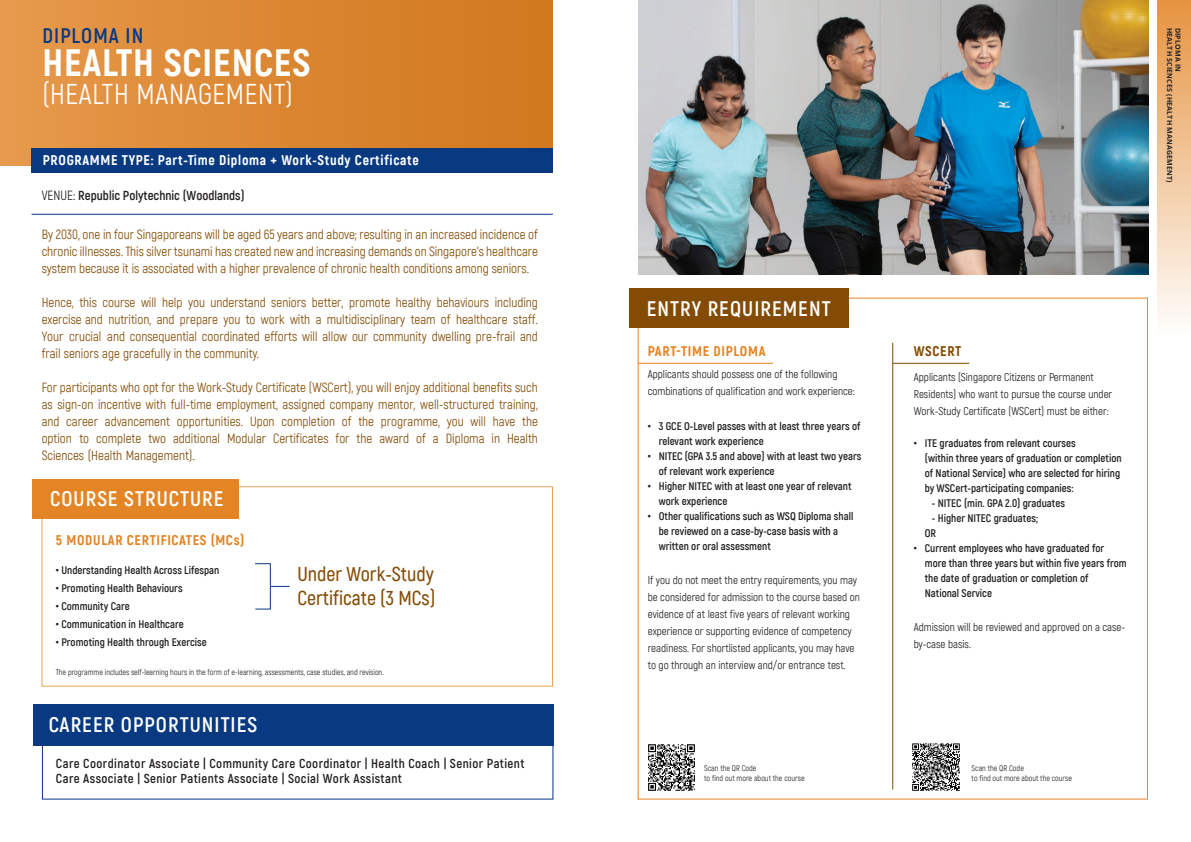
<style>
.page{position:relative;width:1191px;height:842px;background:#fff}
.page>*{position:absolute;margin:0;border:0;box-sizing:border-box;transform-origin:0 0}
.t1{font:800 38px "Akrobat";letter-spacing:.025em;color:#fff}
.t2{font:28px "Akrobat";letter-spacing:.025em;color:#fff}
.t3{font:700 21px "Akrobat";letter-spacing:.05em;color:#fff}
.t4{font:700 21px "Akrobat";letter-spacing:.05em;color:#083981}
.t5{font:600 20px/24px "Akrobat";color:#834b04}
.t6{font:800 14px "Akrobat";letter-spacing:.05em;color:#fff}
.t7{font:800 14px "Akrobat";letter-spacing:.05em;color:#e38425}
.t8{font:800 14px "Akrobat";letter-spacing:.05em;color:#834b04}
.t9{font:13px/17px "Akrobat";color:#834b04;text-align:justify}
.t10{font:700 13px/15px "Akrobat";letter-spacing:.03em;color:#231f20}
.t11{font:700 13px "Akrobat";color:#231f20}
.t12{font:700 11px/15px "Akrobat";color:#231f20}
.t13{font:11px/17px "Akrobat";color:#231f20}
.t14{font:8px/10px "Akrobat";color:#231f20}
.t15{font:700 7px "Open Sans";letter-spacing:.025em;color:#231f20}
.s1{font-weight:400}
.s2{font-size:15px}
</style>
<div class="page">
<div style="left:42px;top:486px;width:511px;height:200px;border:1px solid #eba35e"></div>
<div style="left:1157px;top:0;width:34px;height:335px;background:linear-gradient(to bottom,#e69340,#fefefd)"></div>
<img style="left:638px;top:0;width:510px;height:274px">
<hr style="left:892px;top:343px;width:1px;height:446px;background:#834b04">
<div style="left:629px;top:289px;width:219px;height:39px;background:#834b04"></div>
<hr style="left:638px;top:363px;width:135px;height:1px;background:#e38425">
<hr style="left:892px;top:363px;width:77px;height:1px;background:#834b04">
<hr style="left:32px;top:214px;width:521px;height:1px;background:#083981">
<div style="left:33px;top:704px;width:520px;height:42px;background:#083981"></div>
<div style="left:0;top:0;width:553px;height:165px;background:linear-gradient(to right,#e7994a,#cf771d)"></div>
<div style="left:32px;top:148px;width:521px;height:24px;background:#083981"></div>
<div style="left:32px;top:479px;width:207px;height:39px;background:#e38425"></div>
<div style="left:255px;top:563px;width:16px;height:46px;border:1px solid #083981"></div>
<svg style="left:271px;top:586px;width:19px;height:1px"></svg>
<img style="left:648px;top:744px;width:46px;height:46px">
<img style="left:912px;top:744px;width:47px;height:46px">
<h3 class="t4" style="left:43px;top:22px;width:102px">DIPLOMA IN</h3>
<h1 class="t1" style="left:43px;top:38px;width:269px">HEALTH SCIENCES</h1>
<h2 class="t2" style="left:43px;top:77px;width:252px">(HEALTH MANAGEMENT)</h2>
<p class="t6" style="left:43px;top:151px;width:377px">PROGRAMME TYPE: Part-Time Diploma + Work-Study Certificate</p>
<p class="t11" style="left:42px;top:188px;width:204px"><span class="s1">VENUE:</span> Republic Polytechnic (Woodlands)</p>
<p class="t9" style="left:42px;top:226px;width:498px">By 2030, one in four Singaporeans will be aged 65 years and above; resulting in an increased incidence of chronic illnesses. This silver tsunami has created new and increasing demands on Singapore’s healthcare system because it is associated with a higher prevalence of chronic health conditions among seniors.</p>
<p class="t9" style="left:42px;top:294px;width:498px">Hence, this course will help you understand seniors better, promote healthy behaviours including exercise and nutrition, and prepare you to work with a multidisciplinary team of healthcare staff.<br>Your crucial and consequential coordinated efforts will allow our community dwelling pre-frail and frail seniors age gracefully in the community.</p>
<p class="t9" style="left:42px;top:379px;width:498px">For participants who opt for the Work-Study Certificate (WSCert), you will enjoy additional benefits such as sign-on incentive with full-time employment, assigned company mentor, well-structured training, and career advancement opportunities. Upon completion of the programme, you will have the option to complete two additional Modular Certificates for the award of a Diploma in Health Sciences (Health Management).</p>
<h3 class="t3" style="left:50px;top:486px;width:175px">COURSE STRUCTURE</h3>
<p class="t7" style="left:56px;top:531px;width:190px">5 MODULAR CERTIFICATES (MCs)</p>
<p class="t12" style="left:56px;top:562px;width:165px"><span class="s2">•</span> Understanding Health Across Lifespan</p>
<p class="t12" style="left:56px;top:580px;width:128px"><span class="s2">•</span> Promoting Health Behaviours</p>
<p class="t12" style="left:56px;top:598px;width:75px"><span class="s2">•</span> Community Care</p>
<p class="t12" style="left:56px;top:616px;width:129px"><span class="s2">•</span> Communication in Healthcare</p>
<p class="t12" style="left:56px;top:634px;width:152px"><span class="s2">•</span> Promoting Health through Exercise</p>
<p class="t14" style="left:56px;top:667px;width:329px">The programme includes self-learning hours in the form of e-learning, assessments, case studies, and revision.</p>
<h3 class="t5" style="left:297px;top:562px;width:140px">Under Work-Study<br>Certificate (3 MCs)</h3>
<h3 class="t3" style="left:49px;top:712px;width:210px">CAREER OPPORTUNITIES</h3>
<p class="t10" style="left:56px;top:755px;width:470px">Care Coordinator Associate | Community Care Coordinator | Health Coach | Senior Patient<br>Care Associate | Senior Patients Associate | Social Work Assistant</p>
<p class="t15" style="left:1174px;top:28px;width:156px;rotate:90deg">HEALTH SCIENCES (HEALTH MANAGEMENT)</p>
<p class="t15" style="left:1183px;top:28px;width:46px;rotate:90deg">DIPLOMA IN</p>
<h3 class="t3" style="left:646px;top:296px;width:185px">ENTRY REQUIREMENT</h3>
<p class="t7" style="left:648px;top:342px;width:119px">PART-TIME DIPLOMA</p>
<p class="t8" style="left:913px;top:342px;width:49px">WSCERT</p>
<p class="t13" style="left:648px;top:366px;width:209px">Applicants should possess one of the following combinations of qualification and work experience:</p>
<p class="t12" style="left:659px;top:419px;width:203px;text-indent:-11px"><span class="s2">•</span> 3 GCE O-Level passes with at least three years of relevant work experience</p>
<p class="t12" style="left:659px;top:449px;width:204px;text-indent:-11px"><span class="s2">•</span> NITEC (GPA 3.5 and above) with at least two years of relevant work experience</p>
<p class="t12" style="left:659px;top:479px;width:194px;text-indent:-11px"><span class="s2">•</span> Higher NITEC with at least one year of relevant work experience</p>
<p class="t12" style="left:659px;top:509px;width:196px;text-indent:-11px"><span class="s2">•</span> Other qualifications such as WSQ Diploma shall be reviewed on a case-by-case basis with a written or oral assessment</p>
<p class="t13" style="left:648px;top:572px;width:214px">If you do not meet the entry requirements, you may be considered for admission to the course based on evidence of at least five years of relevant working experience or supporting evidence of competency readiness. For shortlisted applicants, you may have to go through an interview and/or entrance test.</p>
<p class="t13" style="left:913px;top:369px;width:200px">Applicants (Singapore Citizens or Permanent<br>Residents) who want to pursue the course under<br>Work-Study Certificate (WSCert) must be either:</p>
<p class="t12" style="left:924px;top:436px;width:198px;text-indent:-11px"><span class="s2">•</span> ITE graduates from relevant courses<br>(within three years of graduation or completion of National Service) who are selected for hiring by WSCert-participating companies:</p>
<p class="t12" style="left:932px;top:496px;width:135px">- NITEC (min. GPA 2.0) graduates</p>
<p class="t12" style="left:924px;top:511px;width:115px;text-indent:7px">- Higher NITEC graduates;<br>OR</p>
<p class="t12" style="left:924px;top:541px;width:203px;text-indent:-11px"><span class="s2">•</span> Current employees who have graduated for more than three years but within five years from the date of graduation or completion of<br>National Service</p>
<p class="t13" style="left:913px;top:619px;width:213px">Admission will be reviewed and approved on a case&shy;by-case basis.</p>
<p class="t14" style="left:704px;top:764px;width:102px">Scan the QR Code<br>to find out more about the course</p>
<p class="t14" style="left:971px;top:764px;width:102px">Scan the QR Code<br>to find out more about the course</p>
</div>
